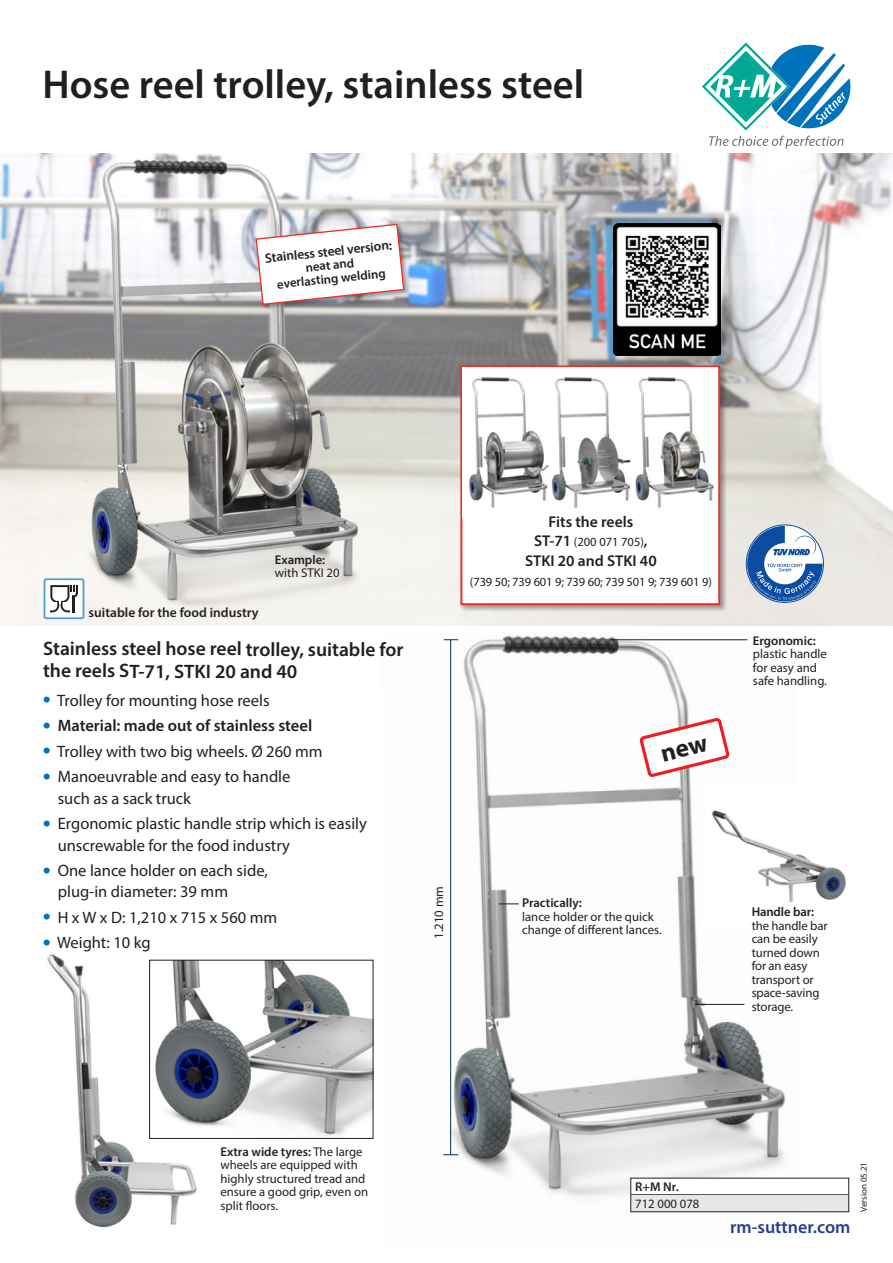
<style>
.page{position:relative;width:893px;height:1263px;background:#fff}
.page>*{position:absolute;margin:0;border:0;box-sizing:border-box;transform-origin:0 0}
.PDF_2011_-_Headline{font:600 40.5px "Myriad Pro";color:#231f20}
.PDF_2011_-_Headline-2{font:600 19.5px/22.2px "Myriad Pro";letter-spacing:-.005em;color:#231f20}
.t1{font:600 18px "Myriad Pro";color:#253f8e}
.t2{font:16.5px/21.3px "Myriad Pro";color:#231f20}
.t3{font:600 16.5px "Myriad Pro";color:#231f20}
._2010_AT_-_Master_9{font:600 15.6px "Myriad Pro";color:#231f20}
.PDF_2011_-_Headline-3{font:600 13.5px "Myriad Pro";color:#231f20}
._2010_AT_-_Master_9-2{font:600 13.5px "Myriad Pro";color:#231f20}
._2010_AT_-_Master_9-3{font:12.75px/13.5px "Myriad Pro";color:#231f20}
._2010_AT_-_Master_9-4{font:600 12.75px/13.5px "Myriad Pro";color:#231f20;text-align:center}
._2010_AT_-_Master_9-5{font:12.45px "Myriad Pro";letter-spacing:-.01em;color:#231f20}
.PDF_2011_-_AT_-_13{font:9px "Myriad Pro";color:#231f20}
.s1{font-weight:600}
.s2{font-size:28.5px;color:#0073bc}
.s3{font-weight:400;font-size:28.5px;color:#0073bc}
.s4{font-weight:600;font-size:15.6px}
.s5{font-weight:400}
</style>
<div class="page">
<img style="left:443px;top:635px;width:357px;height:578px">
<img style="left:0;top:153px;width:893px;height:473px">
<img style="left:706px;top:784px;width:140px;height:145px">
<img style="left:47px;top:954px;width:158px;height:274px">
<svg style="left:702px;top:43px;width:148px;height:106px"></svg>
<hr style="left:450px;top:639px;width:1px;height:515px;background:#002d56">
<svg style="left:444px;top:639px;width:14px;height:1px"></svg>
<svg style="left:443px;top:1154px;width:15px;height:1px"></svg>
<img style="left:151px;top:962px;width:220px;height:174px">
<div style="left:459px;top:365px;width:268px;height:247px;background:#231f20;opacity:.4"></div>
<div style="left:460px;top:366px;width:260px;height:239px;background:#fff;border:2px solid #ee2e22"></div>
<img style="left:462px;top:368px;width:255px;height:149px">
<div style="left:631px;top:1178px;width:218px;height:34px;background:#fff"></div>
<hr style="left:631px;top:1194px;width:217px;height:1px;background:#231f20">
<div style="left:631px;top:1195px;width:217px;height:17px;background:#e6e7e9"></div>
<div style="left:631px;top:1178px;width:218px;height:34px;border:1px solid #231f20"></div>
<svg style="left:499px;top:904px;width:20px;height:1px"></svg>
<hr style="left:610px;top:639px;width:137px;height:1px;background:#231f20">
<hr style="left:696px;top:1004px;width:48px;height:1px;background:#231f20">
<svg style="left:747px;top:526px;width:76px;height:75px"></svg>
<div style="left:44px;top:579px;width:40px;height:39px;background:#fff;border-radius:2px"></div>
<svg style="left:50px;top:585px;width:28px;height:27px"></svg>
<div style="left:44px;top:578px;width:40px;height:41px;border:2px solid #4e9ed6;border-radius:2px"></div>
<div style="left:255px;top:223px;width:155px;height:87px;background:#231f20;opacity:.4"></div>
<svg style="left:255px;top:223px;width:150px;height:83px"></svg>
<img style="left:613px;top:223px;width:107px;height:133px">
<svg style="left:640px;top:716px;width:91px;height:62px"></svg>
<p class="PDF_2011_-_Headline" style="left:43px;top:58px;width:543px">Hose reel trolley, stainless steel</p>
<p class="_2010_AT_-_Master_9-2" style="left:264px;top:250px;width:129px;rotate:-6deg">Stainless steel version:</p>
<p class="_2010_AT_-_Master_9-4" style="left:275px;top:264px;width:111px;rotate:-6deg">neat and everlasting welding</p>
<p class="PDF_2011_-_Headline-3" style="left:89px;top:603px;width:172px">suitable for the food industry</p>
<p class="_2010_AT_-_Master_9-3" style="left:275px;top:552px;width:66px"><span class="s1">Example: </span>with STKI 20</p>
<p class="PDF_2011_-_Headline-2" style="left:43px;top:637px;width:362px">Stainless steel hose reel trolley, suitable for the reels ST-71, STKI 20 and 40</p>
<p class="t2" style="left:43px;top:689px;width:228px"><span class="s2">•</span> Trolley for mounting hose reels</p>
<p class="t3" style="left:43px;top:715px;width:271px"><span class="s3">•</span> Material: made out of stainless steel</p>
<p class="t2" style="left:43px;top:740px;width:281px"><span class="s2">•</span> Trolley with two big wheels. Ø 260 mm</p>
<p class="t2" style="left:58px;top:766px;width:234px;text-indent:-15px"><span class="s2">•</span> Manoeuvrable and easy to handle such as a sack truck</p>
<p class="t2" style="left:58px;top:813px;width:311px;text-indent:-15px"><span class="s2">•</span> Ergonomic plastic handle strip which is easily unscrewable for the food industry</p>
<p class="t2" style="left:58px;top:859px;width:212px;text-indent:-15px"><span class="s2">•</span> One lance holder on each side, plug-in diameter: 39 mm</p>
<p class="t2" style="left:43px;top:906px;width:236px"><span class="s2">•</span> H x W x D: 1,210 x 715 x 560 mm</p>
<p class="t2" style="left:43px;top:932px;width:110px"><span class="s2">•</span> Weight: 10 kg</p>
<p class="_2010_AT_-_Master_9" style="left:549px;top:512px;width:86px">Fits the reels</p>
<p class="_2010_AT_-_Master_9-5" style="left:534px;top:535px;width:115px"><span class="s4">ST-71</span> (200 071 705)<span class="s4">,</span></p>
<p class="_2010_AT_-_Master_9" style="left:525px;top:551px;width:133px">STKI 20 and STKI 40</p>
<p class="_2010_AT_-_Master_9-5" style="left:470px;top:574px;width:243px">(739 50; 739 601 9; 739 60; 739 501 9; 739 601 9)</p>
<p class="_2010_AT_-_Master_9-3" style="left:432px;top:939px;width:54px;rotate:-90deg">1.210 mm</p>
<p class="_2010_AT_-_Master_9-4" style="left:522px;top:896px;width:61px">Practically:</p>
<p class="_2010_AT_-_Master_9-3" style="left:522px;top:909px;width:141px">lance holder or the quick change of different lances.</p>
<p class="_2010_AT_-_Master_9-4" style="left:753px;top:633px;width:64px">Ergonomic:</p>
<p class="_2010_AT_-_Master_9-3" style="left:753px;top:647px;width:75px">plastic handle for easy and safe handling.</p>
<p class="_2010_AT_-_Master_9-3" style="left:752px;top:905px;width:77px"><span class="s1">Handle bar: </span>the handle bar can be easily turned down for an easy transport or space-saving storage.</p>
<p class="_2010_AT_-_Master_9-4" style="left:220px;top:1144px;width:144px">Extra wide tyres: <span class="s5">The large</span></p>
<p class="_2010_AT_-_Master_9-3" style="left:220px;top:1158px;width:139px">wheels are equipped with</p>
<p class="_2010_AT_-_Master_9-3" style="left:220px;top:1172px;width:146px">highly structured tread and</p>
<p class="_2010_AT_-_Master_9-3" style="left:220px;top:1185px;width:149px">ensure a good grip, even on</p>
<p class="_2010_AT_-_Master_9-3" style="left:220px;top:1199px;width:59px">split floors.</p>
<p class="_2010_AT_-_Master_9-4" style="left:635px;top:1179px;width:45px">R+M Nr.</p>
<p class="_2010_AT_-_Master_9-3" style="left:635px;top:1196px;width:66px">712 000 078</p>
<p class="t1" style="left:730px;top:1215px;width:122px">rm-suttner.com</p>
<p class="PDF_2011_-_AT_-_13" style="left:858px;top:1212px;width:52px;rotate:-90deg">Version 05.21</p>
</div>
